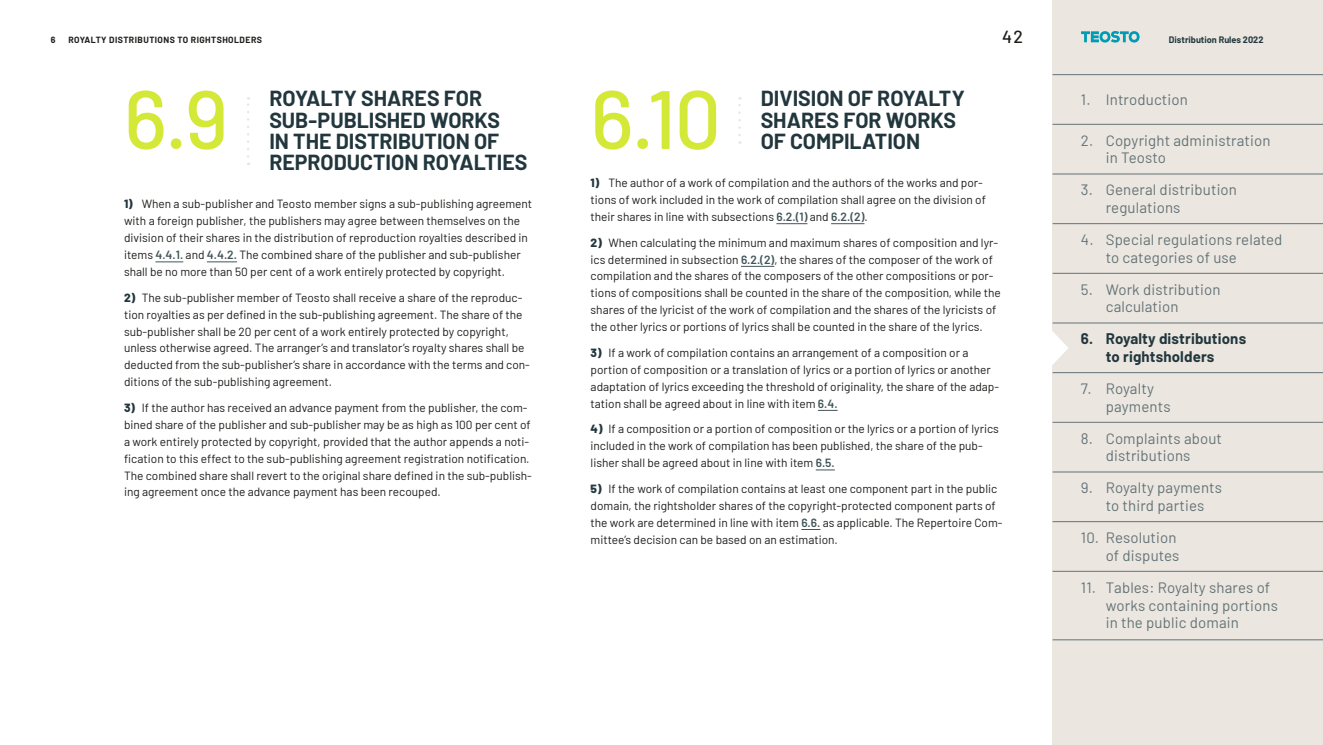
<style>
.page{position:relative;width:1323px;height:745px;background:#fff}
.page>*{position:absolute;margin:0;border:0;box-sizing:border-box;transform-origin:0 0}
.t1{font:500 82.5px "Barlow";color:#d4e838}
.t2{font:700 21.25px/21.2px "Barlow";color:#22373d}
.t3{font:500 17.5px "Barlow";color:#1d1d1b}
.t4{font:15px/17.5px "Barlow";letter-spacing:.01em;color:#647377}
.t5{font:700 15px/17.5px "Barlow";letter-spacing:.01em;color:#22373d;text-align:center}
.t6{font:11.88px/16.9px "Barlow";color:#1d1d1b}
.t7{font:700 9.12px "Barlow";color:#22373d}
.t8{font:700 8.75px "Barlow";color:#1d1d1b}
.s1{font-weight:800;color:#22373d}
.s2{font-weight:600;color:#43555a}
</style>
<div class="page">
<div style="left:1052px;top:0;width:271px;height:744px;background:#ebe6e0"></div>
<svg style="left:247px;top:97px;width:2px;height:59px"></svg>
<svg style="left:155px;top:261px;width:28px;height:1px"></svg>
<hr style="left:207px;top:261px;width:30px;height:1px;background:#43555a">
<svg style="left:738px;top:97px;width:3px;height:38px"></svg>
<hr style="left:776px;top:223px;width:31px;height:1px;background:#43555a">
<hr style="left:831px;top:223px;width:33px;height:1px;background:#43555a">
<hr style="left:741px;top:266px;width:33px;height:1px;background:#43555a">
<svg style="left:818px;top:410px;width:19px;height:1px"></svg>
<svg style="left:816px;top:469px;width:19px;height:1px"></svg>
<svg style="left:801px;top:529px;width:19px;height:1px"></svg>
<svg style="left:1052px;top:331px;width:16px;height:34px"></svg>
<hr style="left:1052px;top:74px;width:271px;height:1px;background:#647377">
<hr style="left:1052px;top:124px;width:271px;height:1px;background:#647377">
<hr style="left:1052px;top:174px;width:271px;height:1px;background:#647377">
<hr style="left:1052px;top:223px;width:271px;height:1px;background:#647377">
<hr style="left:1052px;top:273px;width:271px;height:1px;background:#647377">
<hr style="left:1052px;top:322px;width:271px;height:1px;background:#647377">
<hr style="left:1052px;top:372px;width:271px;height:1px;background:#647377">
<hr style="left:1052px;top:422px;width:271px;height:1px;background:#647377">
<hr style="left:1052px;top:471px;width:271px;height:1px;background:#647377">
<hr style="left:1052px;top:521px;width:271px;height:1px;background:#647377">
<hr style="left:1052px;top:570px;width:271px;height:1px;background:#647377">
<hr style="left:1052px;top:639px;width:271px;height:1px;background:#647377">
<svg style="left:1081px;top:31px;width:58px;height:12px"></svg>
<p class="t8" style="left:51px;top:33px;width:6px">6</p>
<p class="t8" style="left:68px;top:33px;width:13px">Royalty</p>
<p class="t8" style="left:109px;top:33px;width:6px">distributions</p>
<p class="t8" style="left:178px;top:33px;width:20px">to rightsholders</p>
<h3 class="t3" style="left:1002px;top:23px;width:22px">42</h3>
<h1 class="t1" style="left:124px;top:59px;width:106px">6.9</h1>
<h2 class="t2" style="left:269px;top:86px;width:260px">ROYALTY SHARES FOR<br>SUB-PUBLISHED WORKS<br>IN THE DISTRIBUTION OF<br>REPRODUCTION ROYALTIES</h2>
<p class="t6" style="left:124px;top:195px;width:410px"><span class="s1">1)</span> When a sub-publisher and Teosto member signs a sub-publishing agreement with a foreign publisher, the publishers may agree between themselves on the division of their shares in the distribution of reproduction royalties described in items <span class="s2">4.4.1.</span> and <span class="s2">4.4.2.</span> The combined share of the publisher and sub-publisher shall be no more than 50 per cent of a work entirely protected by copyright.</p>
<p class="t6" style="left:124px;top:288px;width:407px"><span class="s1">2)</span> The sub-publisher member of Teosto shall receive a share of the reproduc&shy;tion royalties as per defined in the sub-publishing agreement. The share of the sub-publisher shall be 20 per cent of a work entirely protected by copyright, unless otherwise agreed. The arranger’s and translator’s royalty shares shall be deducted from the sub-publisher’s share in accordance with the terms and con&shy;ditions of the sub-publishing agreement.</p>
<p class="t6" style="left:124px;top:398px;width:409px"><span class="s1">3)</span> If the author has received an advance payment from the publisher, the com&shy;bined share of the publisher and sub-publisher may be as high as 100 per cent of a work entirely protected by copyright, provided that the author appends a noti&shy;fication to this effect to the sub-publishing agreement registration notification.<br>The combined share shall revert to the original share defined in the sub-publish&shy;ing agreement once the advance payment has been recouped.</p>
<h1 class="t1" style="left:590px;top:59px;width:132px">6.10</h1>
<h2 class="t2" style="left:761px;top:86px;width:206px">DIVISION OF ROYALTY<br>SHARES FOR WORKS<br>OF COMPILATION</h2>
<p class="t6" style="left:590px;top:173px;width:397px"><span class="s1">1)</span> The author of a work of compilation and the authors of the works and por&shy;tions of work included in the work of compilation shall agree on the division of their shares in line with subsections <span class="s2">6.2.(1)</span> and <span class="s2">6.2.(2)</span>.</p>
<p class="t6" style="left:590px;top:233px;width:412px"><span class="s1">2)</span> When calculating the minimum and maximum shares of composition and lyr&shy;ics determined in subsection <span class="s2">6.2.(2)</span>, the shares of the composer of the work of compilation and the shares of the composers of the other compositions or por&shy;tions of compositions shall be counted in the share of the composition, while the shares of the lyricist of the work of compilation and the shares of the lyricists of the other lyrics or portions of lyrics shall be counted in the share of the lyrics.</p>
<p class="t6" style="left:590px;top:343px;width:410px"><span class="s1">3)</span> If a work of compilation contains an arrangement of a composition or a portion of composition or a translation of lyrics or a portion of lyrics or another adaptation of lyrics exceeding the threshold of originality, the share of the adap&shy;tation shall be agreed about in line with item <span class="s2">6.4.</span></p>
<p class="t6" style="left:590px;top:419px;width:410px"><span class="s1">4)</span> If a composition or a portion of composition or the lyrics or a portion of lyrics included in the work of compilation has been published, the share of the pub&shy;lisher shall be agreed about in line with item <span class="s2">6.5.</span></p>
<p class="t6" style="left:590px;top:479px;width:413px"><span class="s1">5)</span> If the work of compilation contains at least one component part in the public domain, the rightsholder shares of the copyright-protected component parts of the work are determined in line with item <span class="s2">6.6.</span> as applicable. The Repertoire Com&shy;mittee’s decision can be based on an estimation.</p>
<p class="t7" style="left:1169px;top:32px;width:96px">Distribution Rules 2022</p>
<p class="t4" style="left:1081px;top:89px;width:109px">1. Introduction</p>
<p class="t4" style="left:1106px;top:130px;width:166px;text-indent:-25px">2. Copyright administration in Teosto</p>
<p class="t4" style="left:1106px;top:180px;width:133px;text-indent:-25px">3. General distribution regulations</p>
<p class="t4" style="left:1106px;top:230px;width:178px;text-indent:-25px">4. Special regulations related to categories of use</p>
<p class="t4" style="left:1106px;top:279px;width:116px;text-indent:-25px">5. Work distribution calculation</p>
<p class="t5" style="left:1081px;top:329px;width:167px">6. Royalty distributions to rightsholders</p>
<p class="t4" style="left:1106px;top:378px;width:66px;text-indent:-25px">7. Royalty payments</p>
<p class="t4" style="left:1081px;top:428px;width:143px;text-align:center">8. Complaints about distributions</p>
<p class="t4" style="left:1081px;top:478px;width:143px;text-align:center">9. Royalty payments to third parties</p>
<p class="t4" style="left:1081px;top:527px;width:100px;text-align:right">10. Resolution of disputes</p>
<p class="t4" style="left:1106px;top:577px;width:174px;text-indent:-25px">11. Tables: Royalty shares of works containing portions in the public domain</p>
</div>
